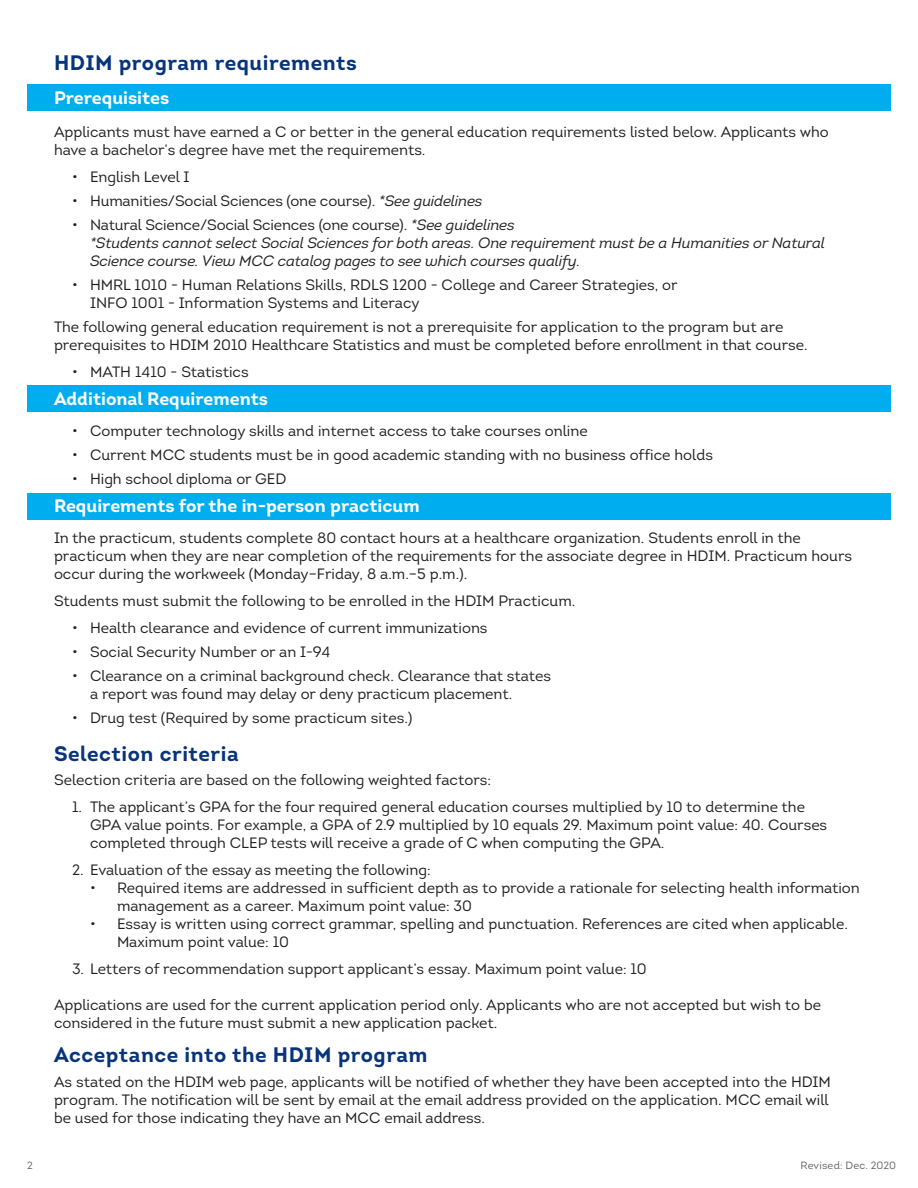
<style>
.page{position:relative;width:918px;height:1188px;background:#fff}
.page>*{position:absolute;margin:0;border:0;box-sizing:border-box;transform-origin:0 0}
.t1{font:700 21px "Intro";letter-spacing:.025em;color:#08347b}
.t2{font:700 18px "Intro";color:#fff}
.Body{font:15px/18px "Intro";color:#231f20}
.t3{font:italic 15px/18px "Intro";letter-spacing:-.01em;color:#231f20}
.t4{font:10.5px "Intro";letter-spacing:.02em;color:#636366}
.s1{font-style:italic}
.s2{font-style:normal}
</style>
<div class="page">
<div style="left:27px;top:493px;width:864px;height:27px;background:#00aeef"></div>
<div style="left:27px;top:385px;width:864px;height:27px;background:#00aeef"></div>
<div style="left:27px;top:84px;width:864px;height:27px;background:#00aeef"></div>
<p class="t1" style="left:54px;top:49px;width:304px">HDIM program requirements</p>
<p class="t2" style="left:54px;top:87px;width:117px">Prerequisites</p>
<p class="Body" style="left:54px;top:123px;width:776px">Applicants must have earned a C or better in the general education requirements listed below. Applicants who have a bachelor’s degree have met the requirements.</p>
<p class="Body" style="left:72px;top:168px;width:119px">• English Level I</p>
<p class="Body" style="left:72px;top:192px;width:412px">• Humanities/Social Sciences (one course). <span class="s1">*See guidelines</span></p>
<p class="t3" style="left:90px;top:216px;width:736px;text-indent:-18px"><span class="s2">• Natural Science/Social Sciences (one course).</span> *See guidelines<br>*Students cannot select Social Sciences for both areas. One requirement must be a Humanities or Natural<br>Science course. View MCC catalog pages to see which courses qualify.</p>
<p class="Body" style="left:90px;top:276px;width:589px;text-indent:-18px">• HMRL 1010 - Human Relations Skills, RDLS 1200 - College and Career Strategies, or<br>INFO 1001 - Information Systems and Literacy</p>
<p class="Body" style="left:54px;top:318px;width:755px">The following general education requirement is not a prerequisite for application to the program but are prerequisites to HDIM 2010 Healthcare Statistics and must be completed before enrollment in that course.</p>
<p class="Body" style="left:72px;top:363px;width:178px">• MATH 1410 - Statistics</p>
<p class="t2" style="left:54px;top:387px;width:215px">Additional Requirements</p>
<p class="Body" style="left:72px;top:422px;width:517px">• Computer technology skills and internet access to take courses online</p>
<p class="Body" style="left:72px;top:446px;width:642px">• Current MCC students must be in good academic standing with no business office holds</p>
<p class="Body" style="left:72px;top:470px;width:216px">• High school diploma or GED</p>
<p class="t2" style="left:54px;top:494px;width:367px">Requirements for the in-person practicum</p>
<p class="Body" style="left:54px;top:529px;width:800px">In the practicum, students complete 80 contact hours at a healthcare organization. Students enroll in the practicum when they are near completion of the requirements for the associate degree in HDIM. Practicum hours occur during the workweek (Monday–Friday, 8 a.m.–5 p.m.).</p>
<p class="Body" style="left:54px;top:592px;width:523px">Students must submit the following to be enrolled in the HDIM Practicum.</p>
<p class="Body" style="left:72px;top:619px;width:417px">• Health clearance and evidence of current immunizations</p>
<p class="Body" style="left:72px;top:643px;width:260px">• Social Security Number or an I-94</p>
<p class="Body" style="left:90px;top:667px;width:463px;text-indent:-18px">• Clearance on a criminal background check. Clearance that states a report was found may delay or deny practicum placement.</p>
<p class="Body" style="left:72px;top:709px;width:342px">• Drug test (Required by some practicum sites.)</p>
<p class="t1" style="left:54px;top:740px;width:186px">Selection criteria</p>
<p class="Body" style="left:54px;top:771px;width:439px">Selection criteria are based on the following weighted factors:</p>
<p class="Body" style="left:90px;top:798px;width:739px;text-indent:-18px">1. The applicant’s GPA for the four required general education courses multiplied by 10 to determine the<br>GPA value points. For example, a GPA of 2.9 multiplied by 10 equals 29. Maximum point value: 40. Courses completed through CLEP tests will receive a grade of C when computing the GPA.</p>
<p class="Body" style="left:72px;top:861px;width:360px">2. Evaluation of the essay as meeting the following:</p>
<p class="Body" style="left:117px;top:879px;width:744px;text-indent:-27px">• Required items are addressed in sufficient depth as to provide a rationale for selecting health information management as a career. Maximum point value: 30</p>
<p class="Body" style="left:117px;top:915px;width:732px;text-indent:-27px">• Essay is written using correct grammar, spelling and punctuation. References are cited when applicable.<br>Maximum point value: 10</p>
<p class="Body" style="left:72px;top:960px;width:576px">3. Letters of recommendation support applicant’s essay. Maximum point value: 10</p>
<p class="Body" style="left:54px;top:996px;width:769px">Applications are used for the current application period only. Applicants who are not accepted but wish to be considered in the future must submit a new application packet.</p>
<p class="t1" style="left:54px;top:1041px;width:375px">Acceptance into the HDIM program</p>
<p class="Body" style="left:54px;top:1073px;width:779px">As stated on the HDIM web page, applicants will be notified of whether they have been accepted into the HDIM program. The notification will be sent by email at the email address provided on the application. MCC email will be used for those indicating they have an MCC email address.</p>
<p class="t4" style="left:27px;top:1159px;width:7px">2</p>
<p class="t4" style="left:801px;top:1159px;width:97px">Revised: Dec. 2020</p>
</div>
